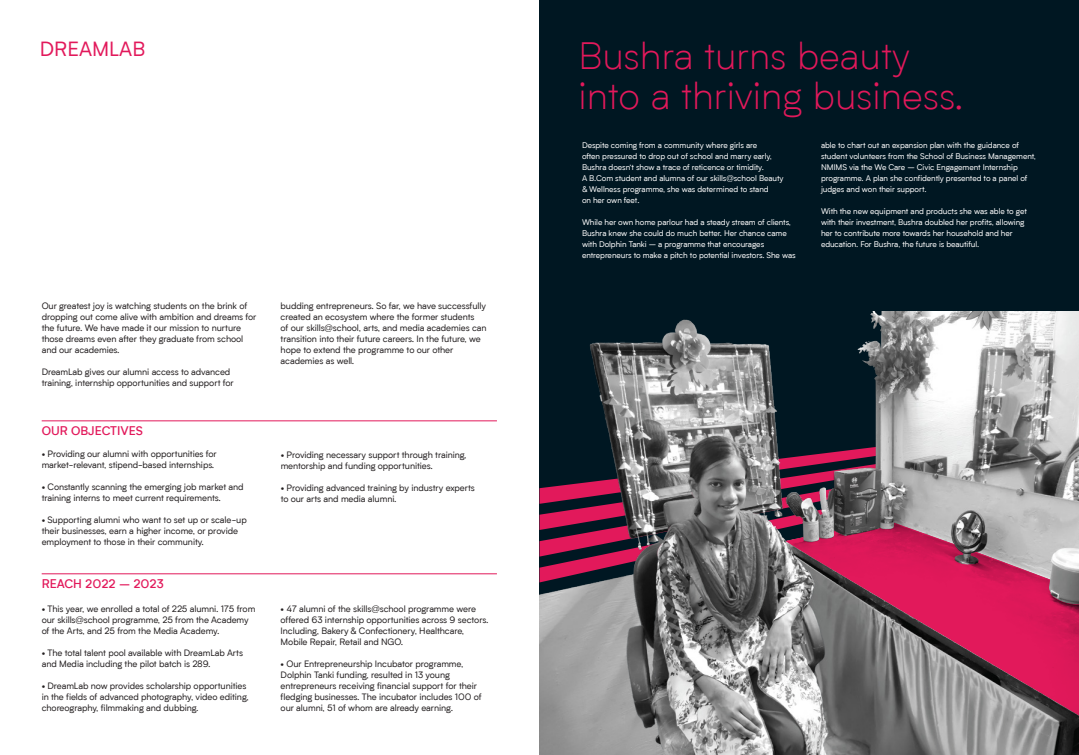
<style>
.page{position:relative;width:1079px;height:755px;background:#fff}
.page>*{position:absolute;margin:0;border:0;box-sizing:border-box;transform-origin:0 0}
.t1{font:300 38px/40px "Biotif";color:#e2195b}
.t2{font:20px "Biotif";color:#e2195b}
.t3{font:500 12px "Biotif";color:#e2195b}
.t4{font:9px/11px "Biotif";letter-spacing:-.01em;color:#231f20}
.t5{font:8px/11px "Biotif";letter-spacing:-.01em;color:#fff}
</style>
<div class="page">
<div style="left:539px;top:0;width:539px;height:754px;background:#001722"></div>
<img style="left:539px;top:311px;width:539px;height:443px">
<img style="left:786px;top:522px;width:292px;height:201px">
<hr style="left:42px;top:573px;width:455px;height:1px;background:#e2195b">
<hr style="left:42px;top:420px;width:455px;height:1px;background:#e2195b">
<h2 class="t2" style="left:40px;top:35px;width:107px">DREAMLAB</h2>
<p class="t4" style="left:42px;top:299px;width:216px">Our greatest joy is watching students on the brink of dropping out come alive with ambition and dreams for the future. We have made it our mission to nurture those dreams even after they graduate from school and our academies.</p>
<p class="t4" style="left:42px;top:365px;width:194px">DreamLab gives our alumni access to advanced training, internship opportunities and support for</p>
<h3 class="t3" style="left:42px;top:422px;width:103px">OUR OBJECTIVES</h3>
<p class="t4" style="left:42px;top:447px;width:177px">• Providing our alumni with opportunities for market-relevant, stipend-based internships.</p>
<p class="t4" style="left:42px;top:480px;width:203px">• Constantly scanning the emerging job market and training interns to meet current requirements.</p>
<p class="t4" style="left:42px;top:513px;width:206px">• Supporting alumni who want to set up or scale-up their businesses, earn a higher income, or provide employment to those in their community.</p>
<h3 class="t3" style="left:42px;top:574px;width:124px">REACH 2022 – 2023</h3>
<p class="t4" style="left:42px;top:602px;width:215px">• This year, we enrolled a total of 225 alumni. 175 from our skills@school programme, 25 from the Academy of the Arts, and 25 from the Media Academy.</p>
<p class="t4" style="left:42px;top:646px;width:203px">• The total talent pool available with DreamLab Arts and Media including the pilot batch is 289.</p>
<p class="t4" style="left:42px;top:679px;width:208px">• DreamLab now provides scholarship opportunities in the fields of advanced photography, video editing, choreography, filmmaking and dubbing.</p>
<p class="t4" style="left:280px;top:299px;width:207px">budding entrepreneurs. So far, we have successfully created an ecosystem where the former students<br>of our skills@school, arts, and media academies can transition into their future careers. In the future, we hope to extend the programme to our other academies as well.</p>
<p class="t4" style="left:280px;top:448px;width:187px">• Providing necessary support through training, mentorship and funding opportunities.</p>
<p class="t4" style="left:280px;top:481px;width:196px">• Providing advanced training by industry experts to our arts and media alumni.</p>
<p class="t4" style="left:280px;top:602px;width:209px">• 47 alumni of the skills@school programme were offered 63 internship opportunities across 9 sectors.<br>Including, Bakery &amp; Confectionery, Healthcare, Mobile Repair, Retail and NGO.</p>
<p class="t4" style="left:280px;top:657px;width:202px">• Our Entrepreneurship Incubator programme, Dolphin Tanki funding, resulted in 13 young entrepreneurs receiving financial support for their fledging businesses. The incubator includes 100 of our alumni, 51 of whom are already earning.</p>
<h1 class="t1" style="left:578px;top:34px;width:386px">Bushra turns beauty into a thriving business.</h1>
<p class="t5" style="left:582px;top:139px;width:203px">Despite coming from a community where girls are<br>often pressured to drop out of school and marry early, Bushra doesn’t show a trace of reticence or timidity.<br>A B.Com student and alumna of our skills@school Beauty &amp; Wellness programme, she was determined to stand<br>on her own feet.</p>
<p class="t5" style="left:582px;top:216px;width:215px">While her own home parlour had a steady stream of clients, Bushra knew she could do much better. Her chance came with Dolphin Tanki – a programme that encourages entrepreneurs to make a pitch to potential investors. She was</p>
<p class="t5" style="left:820px;top:139px;width:216px">able to chart out an expansion plan with the guidance of student volunteers from the School of Business Management, NMIMS via the We Care – Civic Engagement Internship programme. A plan she confidently presented to a panel of judges and won their support.</p>
<p class="t5" style="left:820px;top:205px;width:207px">With the new equipment and products she was able to get with their investment, Bushra doubled her profits, allowing her to contribute more towards her household and her education. For Bushra, the future is beautiful.</p>
</div>
